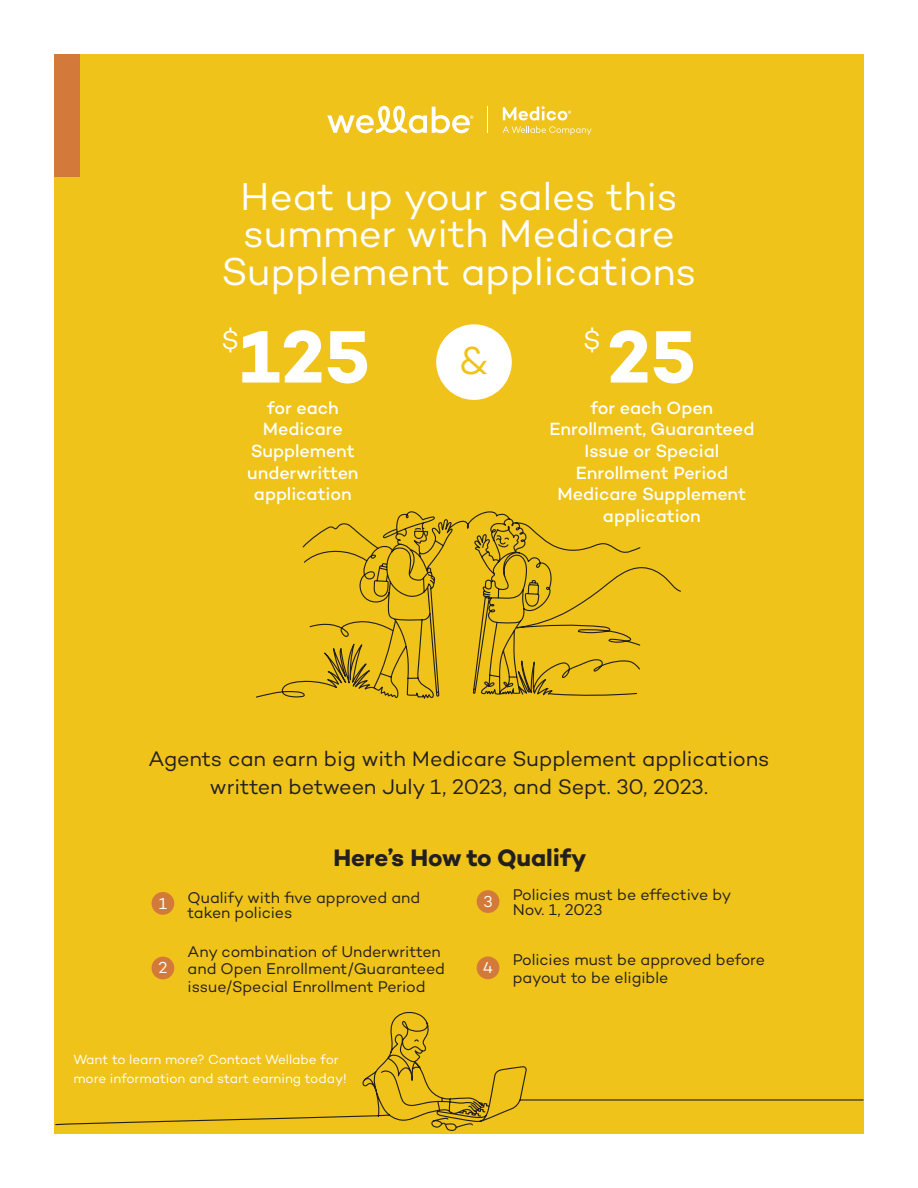
<style>
.page{position:relative;width:918px;height:1188px;background:#fff}
.page>*{position:absolute;margin:0;border:0;box-sizing:border-box;transform-origin:0 0}
.t1{font:700 75.6px "Campton";color:#fff}
.t2{font:39.6px/37.5px "Campton";color:#fff;text-align:center}
.t3{font:39.6px "Campton";color:#efc319}
.t4{font:26.4px "Campton";color:#fff}
.t5{font:700 24.15px "Campton";color:#231f20}
.t6{font:21.45px/27.9px "Campton";letter-spacing:-.005em;color:#231f20;text-align:center}
.t7{font:500 18px/21.6px "Campton";color:#fff;text-align:center}
.t8{font:16.2px "Campton";color:#fff}
.t9{font:15.9px/17.5px "Campton";letter-spacing:-.005em;color:#231f20}
.t10{font:13.5px/19.5px "Campton";letter-spacing:-.005em;color:#fff}
</style>
<div class="page">
<div style="left:54px;top:54px;width:810px;height:1080px;background:#efc319"></div>
<div style="left:436px;top:324px;width:76px;height:76px;background:#fff;border-radius:50%"></div>
<div style="left:54px;top:54px;width:25px;height:123px;background:#d37a3b"></div>
<svg style="left:55px;top:1118px;width:200px;height:8px"></svg>
<svg style="left:255px;top:511px;width:609px;height:620px"></svg>
<div style="left:152px;top:892px;width:22px;height:23px;background:#d37a3b;border-radius:50%"></div>
<div style="left:152px;top:957px;width:22px;height:22px;background:#d37a3b;border-radius:50%"></div>
<div style="left:477px;top:890px;width:22px;height:23px;background:#d37a3b;border-radius:50%"></div>
<div style="left:477px;top:957px;width:22px;height:22px;background:#d37a3b;border-radius:50%"></div>
<svg style="left:503px;top:106px;width:89px;height:29px"></svg>
<svg style="left:487px;top:107px;width:1px;height:26px"></svg>
<svg style="left:327px;top:106px;width:146px;height:27px"></svg>
<p class="t2" style="left:222px;top:177px;width:476px">Heat up your sales this summer with Medicare<br>Supplement applications</p>
<p class="t4" style="left:221px;top:324px;width:19px">$</p>
<p class="t4" style="left:583px;top:324px;width:19px">$</p>
<p class="t1" style="left:240px;top:309px;width:132px">125</p>
<p class="t1" style="left:607px;top:309px;width:91px">25</p>
<p class="t3" style="left:460px;top:336px;width:30px">&amp;</p>
<p class="t7" style="left:251px;top:396px;width:106px">for each<br>Medicare<br>Supplement</p>
<p class="t7" style="left:247px;top:461px;width:113px">underwritten application</p>
<p class="t7" style="left:549px;top:396px;width:206px">for each Open<br>Enrollment, Guaranteed<br>Issue or Special<br>Enrollment Period<br>Medicare Supplement application</p>
<p class="t6" style="left:148px;top:744px;width:622px">Agents can earn big with Medicare Supplement applications written between July 1, 2023, and Sept. 30, 2023.</p>
<p class="t8" style="left:159px;top:893px;width:10px">1</p>
<p class="t8" style="left:158px;top:958px;width:11px">2</p>
<p class="t5" style="left:333px;top:843px;width:254px">Here’s How to Qualify</p>
<p class="t9" style="left:188px;top:890px;width:234px;line-height:15px">Qualify with five approved and taken policies</p>
<p class="t9" style="left:188px;top:942px;width:259px">Any combination of Underwritten and Open Enrollment/Guaranteed issue/Special Enrollment Period</p>
<p class="t9" style="left:513px;top:886px;width:220px;line-height:15px">Policies must be effective by<br>Nov. 1, 2023</p>
<p class="t9" style="left:513px;top:951px;width:254px">Policies must be approved before payout to be eligible</p>
<p class="t8" style="left:483px;top:891px;width:11px">3</p>
<p class="t8" style="left:483px;top:957px;width:12px">4</p>
<p class="t10" style="left:73px;top:1049px;width:275px">Want to learn more? Contact Wellabe for more information and start earning today!</p>
</div>
